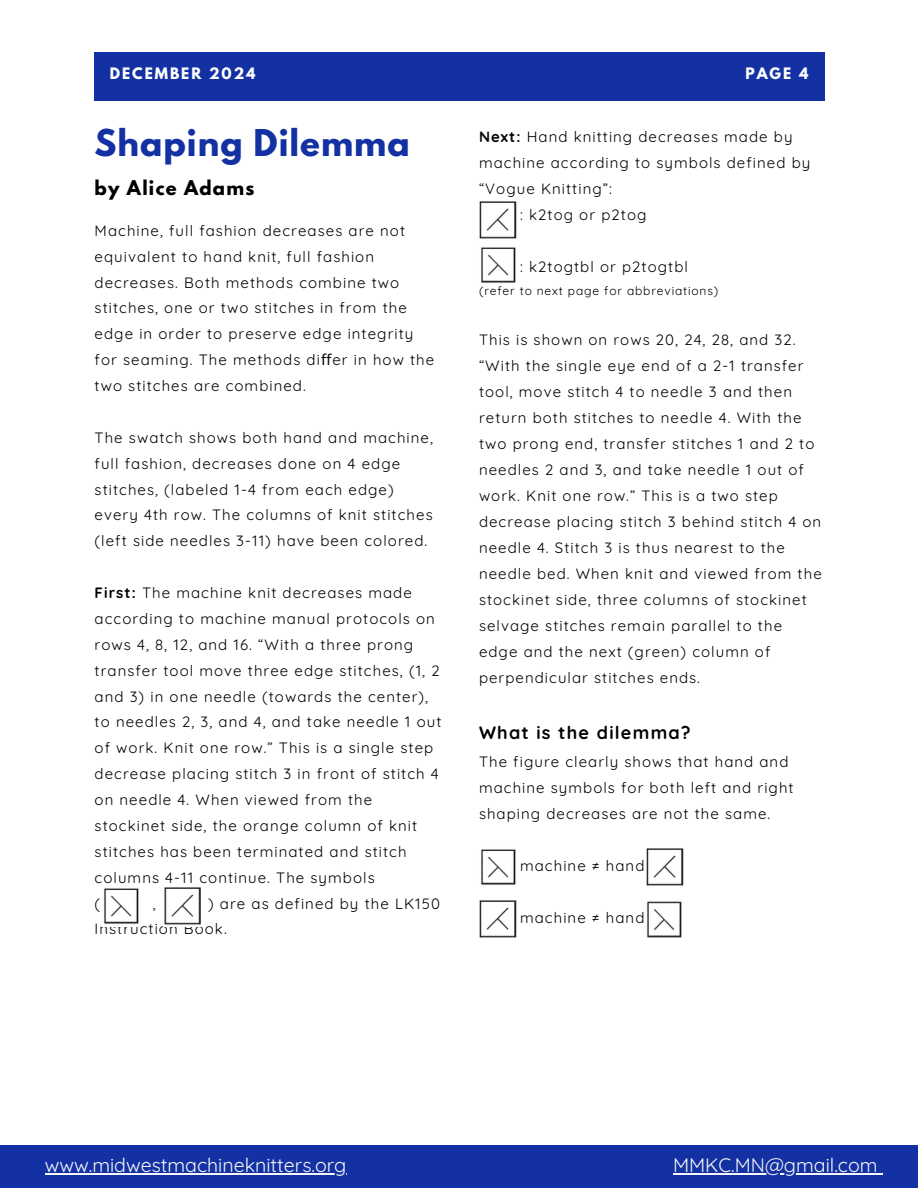
<style>
.page{position:relative;width:918px;height:1188px;background:#fff}
.page>*{position:absolute;margin:0;border:0;box-sizing:border-box;transform-origin:0 0}
.t1{font:700 32.7px "League Spartan";letter-spacing:.03em;color:#1331a3}
.t2{font:19.5px "Quicksand";color:#f7f7f7}
.t3{font:700 18px "Quicksand";letter-spacing:.07em;color:#000}
.t4{font:700 18px "League Spartan";letter-spacing:.07em;color:#000}
.t5{font:15px/25.8px "Quicksand";letter-spacing:.07em;color:#000}
.t6{font:700 13.95px "League Spartan";letter-spacing:.14em;color:#fff}
.t7{font:12px "Quicksand";letter-spacing:.07em;color:#000}
.s1{font-family:"Noto Sans"}
.s2{font-weight:700}
</style>
<div class="page">
<div style="left:95px;top:53px;width:730px;height:47px;background:#1331a3"></div>
<div style="left:0;top:1145px;width:918px;height:43px;background:#1331a3"></div>
<hr style="left:45px;top:1174px;width:301px;height:1px;background:#f7f7f7">
<hr style="left:673px;top:1174px;width:205px;height:1px;background:#f7f7f7">
<img style="left:104px;top:888px;width:35px;height:36px">
<img style="left:164px;top:887px;width:37px;height:38px">
<img style="left:481px;top:247px;width:35px;height:36px">
<img style="left:479px;top:201px;width:38px;height:38px">
<img style="left:481px;top:849px;width:35px;height:36px">
<img style="left:479px;top:900px;width:38px;height:38px">
<img style="left:646px;top:848px;width:38px;height:38px">
<img style="left:647px;top:901px;width:35px;height:37px">
<p class="t6" style="left:110px;top:66px;width:147px">DECEMBER 2024</p>
<p class="t6" style="left:745px;top:66px;width:64px">PAGE 4</p>
<p class="t1" style="left:95px;top:126px;width:317px">Shaping Dilemma</p>
<p class="t4" style="left:95px;top:179px;width:161px">by Alice Adams</p>
<h4 class="t5" style="left:95px;top:217px;width:341px">Machine, full fashion decreases are not equivalent to hand knit, full fashion decreases. Both methods combine two stitches, one or two stitches in from the edge in order to preserve edge integrity for seaming. The methods di<span class="s1">ff</span>er in how the two stitches are combined.</h4>
<h1 class="t5" style="left:95px;top:424px;width:340px">The swatch shows both hand and machine, full fashion, decreases done on 4 edge stitches, (labeled 1-4 from each edge) every 4th row. The columns of knit stitches (left side needles 3-11) have been colored.</h1>
<h5 class="t5" style="left:95px;top:580px;width:348px"><span class="s2">First:</span> The machine knit decreases made according to machine manual protocols on rows 4, 8, 12, and 16. “With a three prong transfer tool move three edge stitches, (1, 2 and 3) in one needle (towards the center), to needles 2, 3, and 4, and take needle 1 out of work. Knit one row.” This is a single step decrease placing stitch 3 in front of stitch 4 on needle 4. When viewed from the stockinet side, the orange column of knit stitches has been terminated and stitch columns 4-11 continue. The symbols<br>(</h5>
<h5 class="t5" style="left:153px;top:890px;width:4px">,</h5>
<h5 class="t5" style="left:95px;top:890px;width:347px;text-indent:114px">) are as defined by the LK150<br>Instruction Book.</h5>
<h5 class="t5" style="left:479px;top:124px;width:315px"><span class="s2">Next:</span> Hand knitting decreases made by</h5>
<h5 class="t5" style="left:479px;top:150px;width:333px">machine according to symbols defined by</h5>
<h5 class="t5" style="left:479px;top:176px;width:134px">“Vogue Knitting”:</h5>
<h5 class="t5" style="left:520px;top:202px;width:128px">: k2tog or p2tog</h5>
<h5 class="t5" style="left:520px;top:254px;width:169px">: k2togtbl or p2togtbl</h5>
<h5 class="t7" style="left:479px;top:283px;width:241px">(refer to next page for abbreviations)</h5>
<h5 class="t5" style="left:479px;top:326px;width:344px">This is shown on rows 20, 24, 28, and 32. “With the single eye end of a 2-1 transfer tool, move stitch 4 to needle 3 and then return both stitches to needle 4. With the two prong end, transfer stitches 1 and 2 to needles 2 and 3, and take needle 1 out of work. Knit one row.” This is a two step decrease placing stitch 3 behind stitch 4 on needle 4. Stitch 3 is thus nearest to the needle bed. When knit and viewed from the stockinet side, three columns of stockinet selvage stitches remain parallel to the edge and the next (green) column of perpendicular stitches ends.</h5>
<p class="t3" style="left:479px;top:721px;width:213px">What is the dilemma?</p>
<p class="t5" style="left:479px;top:748px;width:316px">The figure clearly shows that hand and machine symbols for both left and right shaping decreases are not the same.</p>
<p class="t5" style="left:520px;top:853px;width:126px">machine ≠ hand</p>
<p class="t5" style="left:520px;top:905px;width:126px">machine ≠ hand</p>
<p class="t2" style="left:45px;top:1153px;width:303px">www.midwestmachineknitters.org</p>
<h4 class="t2" style="left:673px;top:1153px;width:206px">MMKC.MN@gmail.com</h4>
</div>
